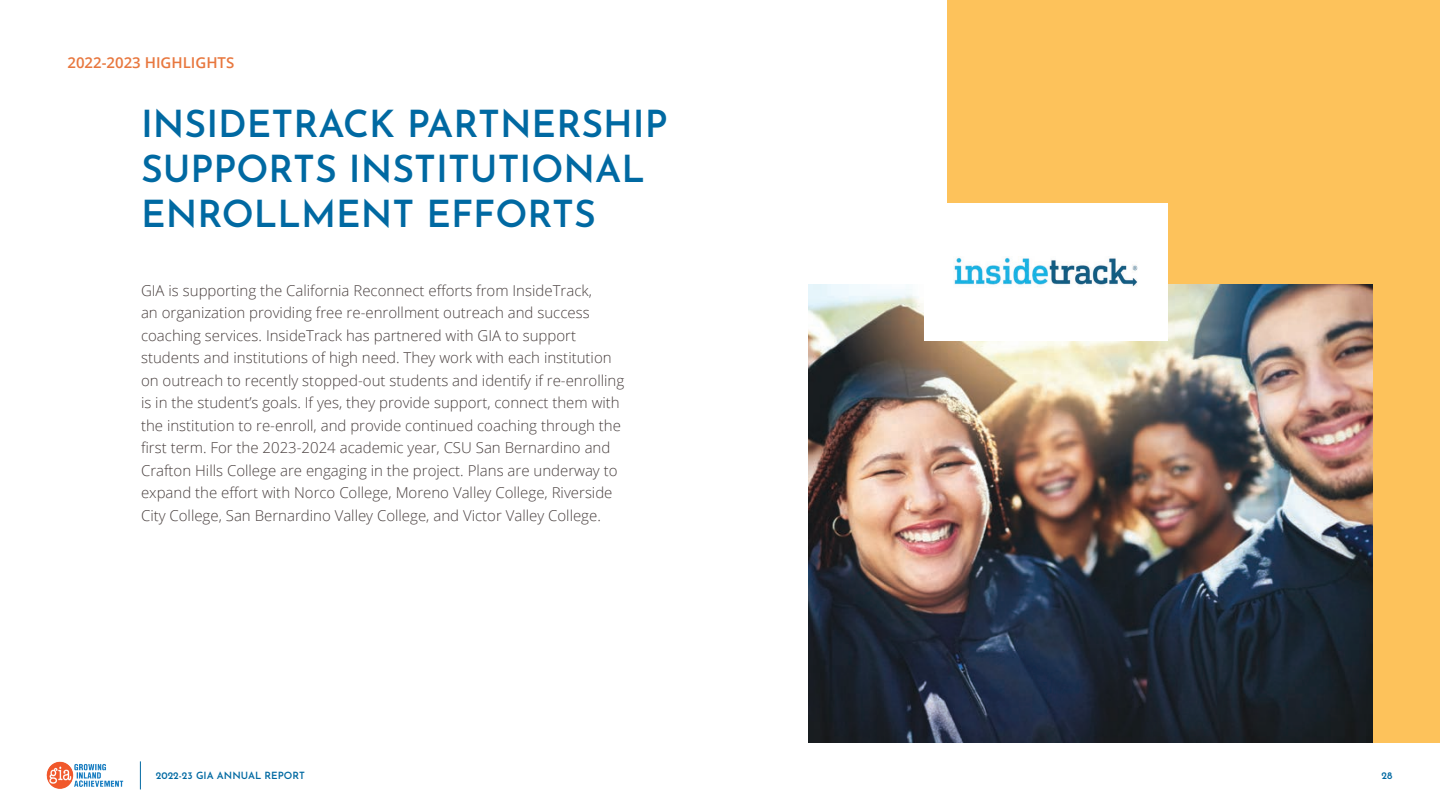
<style>
.page{position:relative;width:1440px;height:810px;background:#fff}
.page>*{position:absolute;margin:0;border:0;box-sizing:border-box;transform-origin:0 0}
.t1{font:100 37.5px/45px "Josefin Sans";color:#0069a2}
.t2{font:300 15px/22.5px "Open Sans";color:#4a4140}
.t3{font:600 15px "Open Sans";color:#e8773e}
.t4{font:100 10px "Josefin Sans";color:#0069a2}
</style>
<div class="page">
<img style="left:47px;top:761px;width:77px;height:28px">
<svg style="left:140px;top:761px;width:1px;height:28px"></svg>
<div style="left:948px;top:0;width:492px;height:742px;background:#fdc25b"></div>
<img style="left:808px;top:284px;width:564px;height:458px">
<div style="left:924px;top:203px;width:244px;height:138px;background:#fff"></div>
<img style="left:954px;top:257px;width:184px;height:29px">
<p class="t3" style="left:68px;top:52px;width:168px">2022-2023 HIGHLIGHTS</p>
<h1 class="t1" style="left:141px;top:98px;width:528px">INSIDETRACK PARTNERSHIP<br>SUPPORTS INSTITUTIONAL<br>ENROLLMENT EFFORTS</h1>
<p class="t2" style="left:141px;top:279px;width:485px">GIA is supporting the California Reconnect efforts from InsideTrack,<br>an organization providing free re-enrollment outreach and success coaching services. InsideTrack has partnered with GIA to support students and institutions of high need. They work with each institution on outreach to recently stopped-out students and identify if re-enrolling is in the student’s goals. If yes, they provide support, connect them with the institution to re-enroll, and provide continued coaching through the first term. For the 2023-2024 academic year, CSU San Bernardino and Crafton Hills College are engaging in the project. Plans are underway to expand the effort with Norco College, Moreno Valley College, Riverside City College, San Bernardino Valley College, and Victor Valley College.</p>
<p class="t4" style="left:156px;top:768px;width:151px">2022-23 GIA ANNUAL REPORT</p>
<p class="t4" style="left:1382px;top:768px;width:12px">28</p>
</div>
